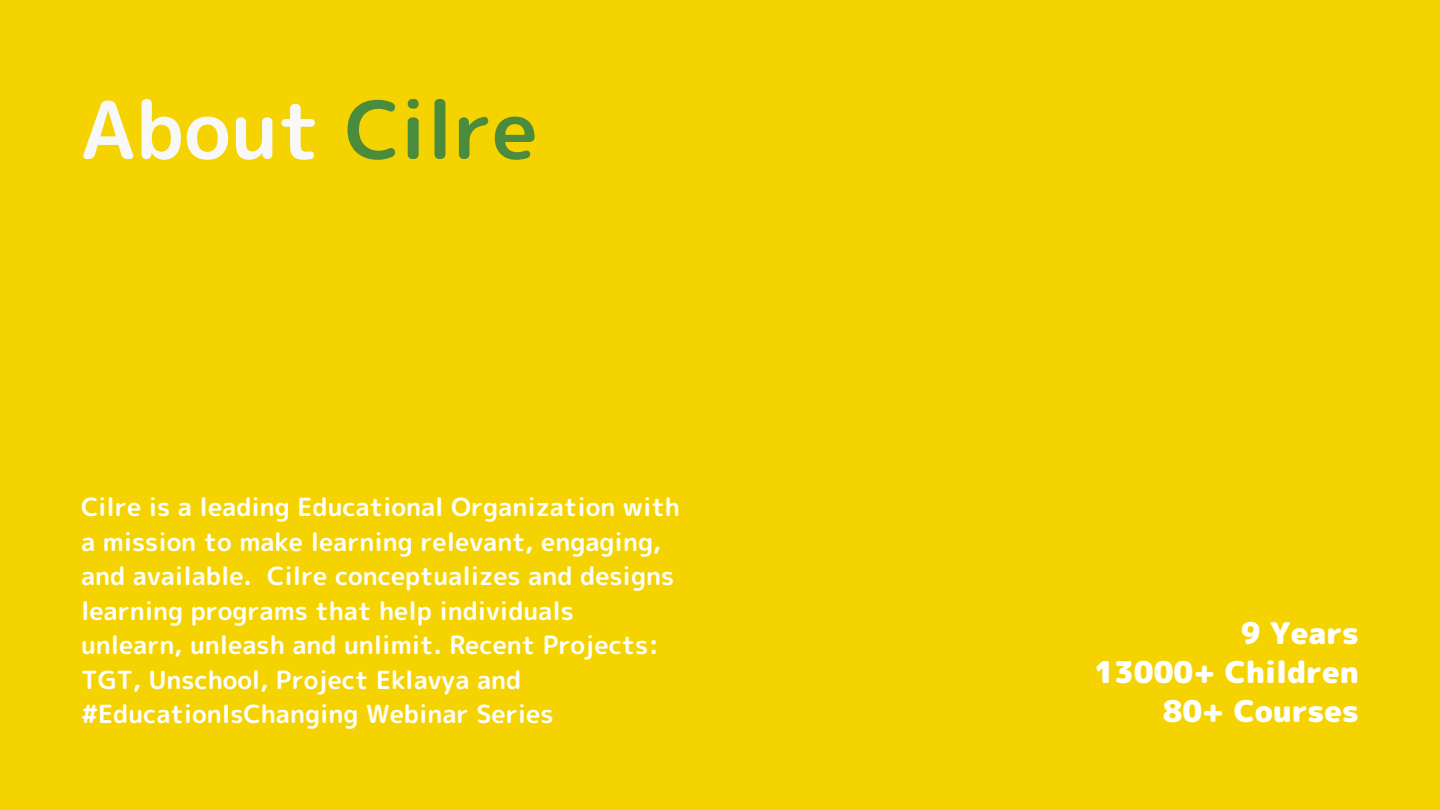
<style>
.page{position:relative;width:1440px;height:810px;background:#f5d300}
.page>*{position:absolute;margin:0;border:0;box-sizing:border-box;transform-origin:0 0}
.t1{font:80px "rounded mplus 1 p bold";color:#f8f8f8}
.t2{font:30px "rounded mplus 1 p black";color:#fff}
.t3{font:25px/34.5px "rounded mplus 1 p bold";color:#fff}
.s1{color:#4a8b3d}
</style>
<div class="page">
<p class="t1" style="left:81px;top:73px;width:458px">About <span class="s1">Cilre</span></p>
<p class="t3" style="left:81px;top:490px;width:600px">Cilre is a leading Educational Organization with a mission to make learning relevant, engaging, and available. Cilre conceptualizes and designs learning programs that help individuals unlearn, unleash and unlimit. Recent Projects:<br>TGT, Unschool, Project Eklavya and #EducationIsChanging Webinar Series</p>
<p class="t2" style="left:1241px;top:612px;width:120px">9 Years</p>
<p class="t2" style="left:1094px;top:651px;width:266px">13000+ Children</p>
<p class="t2" style="left:1163px;top:690px;width:198px">80+ Courses</p>
</div>
